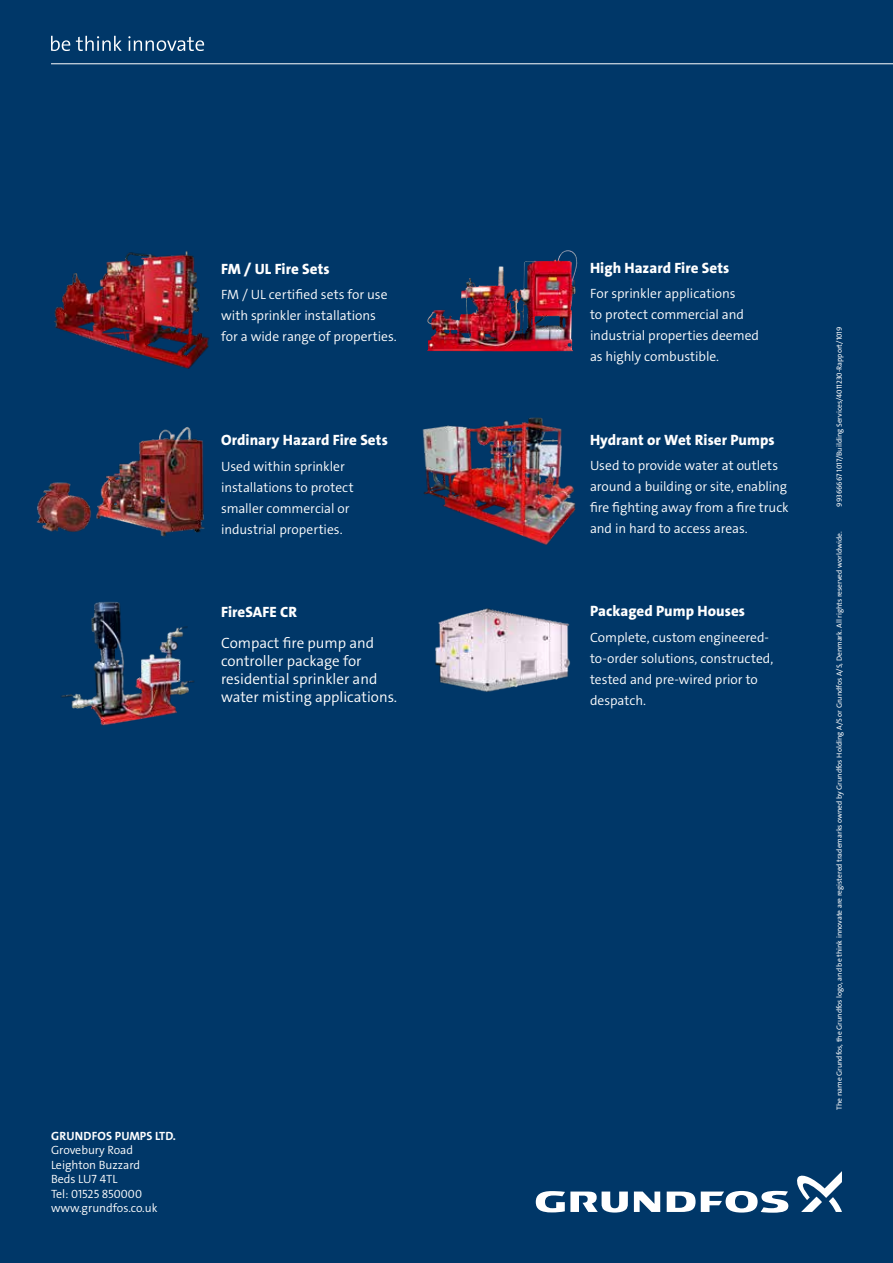
<style>
.page{position:relative;width:893px;height:1263px;background:#003768}
.page>*{position:absolute;margin:0;border:0;box-sizing:border-box;transform-origin:0 0}
.t1{font:15px "Grundfos The Sans V2 OT 8 XB";letter-spacing:.005em;color:#fff}
.t2{font:15px/18px "Grundfos The Sans V2 OT 4 SL";color:#fff}
.t3{font:13.5px/21px "Grundfos The Sans V2 OT 4 SL";letter-spacing:-.005em;color:#fff}
.t4{font:12px/14.4px "Grundfos The Sans V2 OT 4 SL";color:#fff}
.t5{font:12px "Grundfos The Sans V2 OT 7 B";letter-spacing:.01em;color:#fff}
.t6{font:7.5px "Grundfos The Sans V2 OT 5 R";color:#fff}
</style>
<div class="page">
<hr style="left:51px;top:63px;width:842px;height:1px;background:#fff">
<svg style="left:634px;top:1191px;width:26px;height:21px"></svg>
<svg style="left:536px;top:1191px;width:92px;height:21px"></svg>
<svg style="left:667px;top:1191px;width:121px;height:22px"></svg>
<svg style="left:797px;top:1171px;width:45px;height:41px"></svg>
<svg style="left:51px;top:36px;width:19px;height:15px"></svg>
<svg style="left:76px;top:36px;width:46px;height:15px"></svg>
<svg style="left:128px;top:36px;width:76px;height:15px"></svg>
<img style="left:54px;top:251px;width:155px;height:118px">
<img style="left:36px;top:427px;width:169px;height:110px">
<img style="left:499px;top:250px;width:67px;height:48px">
<img style="left:422px;top:417px;width:154px;height:128px">
<img style="left:435px;top:608px;width:136px;height:84px">
<img style="left:61px;top:602px;width:134px;height:124px">
<p class="t1" style="left:221px;top:259px;width:110px">FM / UL Fire Sets</p>
<p class="t3" style="left:221px;top:284px;width:177px">FM / UL certified sets for use with sprinkler installations<br>for a wide range of properties.</p>
<p class="t1" style="left:221px;top:431px;width:168px">Ordinary Hazard Fire Sets</p>
<p class="t3" style="left:221px;top:456px;width:134px">Used within sprinkler installations to protect smaller commercial or industrial properties.</p>
<p class="t1" style="left:221px;top:603px;width:77px">FireSAFE CR</p>
<p class="t2" style="left:221px;top:634px;width:178px">Compact fire pump and controller package for residential sprinkler and water misting applications.</p>
<p class="t5" style="left:51px;top:1128px;width:126px">GRUNDFOS PUMPS LTD.</p>
<p class="t4" style="left:51px;top:1143px;width:108px">Grovebury Road<br>Leighton Buzzard<br>Beds LU7 4TL<br>Tel: 01525 850000 www.grundfos.co.uk</p>
<p class="t1" style="left:590px;top:258px;width:141px">High Hazard Fire Sets</p>
<p class="t3" style="left:590px;top:283px;width:171px">For sprinkler applications<br>to protect commercial and industrial properties deemed as highly combustible.</p>
<p class="t1" style="left:590px;top:430px;width:186px">Hydrant or Wet Riser Pumps</p>
<p class="t3" style="left:590px;top:455px;width:200px">Used to provide water at outlets around a building or site, enabling fire fighting away from a fire truck and in hard to access areas.</p>
<p class="t1" style="left:590px;top:602px;width:157px">Packaged Pump Houses</p>
<p class="t3" style="left:590px;top:627px;width:185px">Complete, custom engineered&shy;to-order solutions, constructed, tested and pre-wired prior to despatch.</p>
<p class="t6" style="left:835px;top:506px;width:181px;rotate:-90deg">99366667 1017/Building Services/4011230-Rapport/1019</p>
<p class="t6" style="left:835px;top:1110px;width:580px;rotate:-90deg">The name Grundfos, the Grundfos logo, and be think innovate are registered trademarks owned by Grundfos Holding A/S or Grundfos A/S, Denmark. All rights reserved worldwide.</p>
</div>
